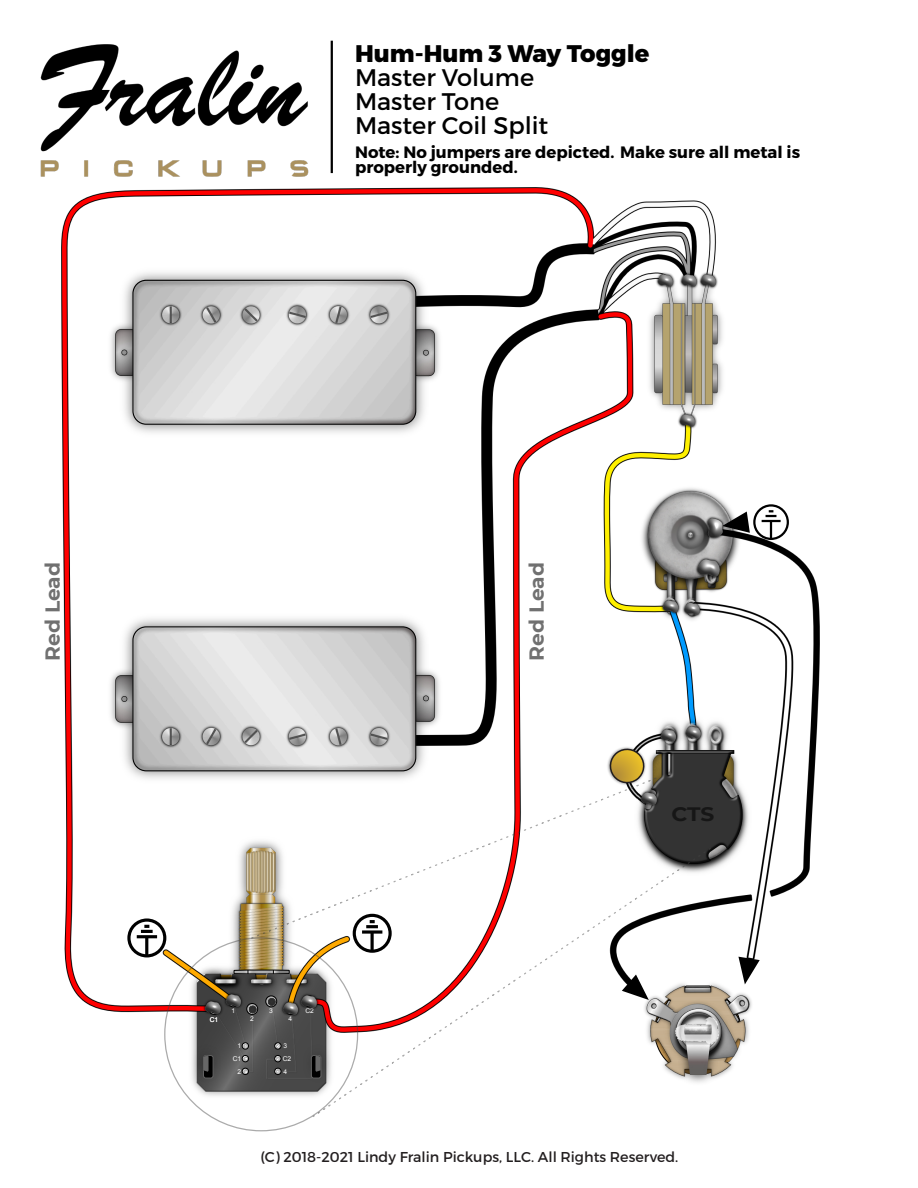
<style>
.page{position:relative;width:918px;height:1188px;background:#fff}
.page>*{position:absolute;margin:0;border:0;box-sizing:border-box;transform-origin:0 0}
.t1{font:24px/24px "Trueno Rg";color:#000}
.t2{font:24px "Trueno Ex Bd";color:#000}
.t3{font:700 20.25px "Montserrat";color:rgb(0 0 0/.56)}
.t4{font:700 19.5px "Montserrat";color:rgb(0 0 0/.56);scale:1.12 1}
.t5{font:16.5px/15px "Trueno Bd";color:#000}
.t6{font:14.25px "Trueno Rg";color:#231f20}
.t7{font:6.6px/12.9px "Arial";color:#fff}
</style>
<div class="page">
<img style="left:716px;top:1075px;width:5px;height:3px">
<img style="left:712px;top:1075px;width:4px;height:4px">
<img style="left:40px;top:44px;width:269px;height:133px">
<hr style="left:331px;top:41px;width:2px;height:132px;background:#000">
<img style="left:189px;top:1033px;width:122px;height:66px">
<div style="left:242px;top:1043px;width:7px;height:6px;border:1px solid #000;border-radius:50%"></div>
<img style="left:216px;top:1033px;width:29px;height:12px">
<img style="left:248px;top:1033px;width:63px;height:12px">
<img style="left:191px;top:1045px;width:120px;height:38px">
<img style="left:62px;top:188px;width:758px;height:845px">
<img style="left:634px;top:715px;width:118px;height:160px">
<img style="left:644px;top:750px;width:98px;height:113px">
<img style="left:646px;top:273px;width:79px;height:154px">
<svg style="left:712px;top:957px;width:48px;height:118px"></svg>
<img style="left:659px;top:724px;width:45px;height:21px">
<img style="left:203px;top:999px;width:20px;height:18px">
<img style="left:280px;top:1000px;width:21px;height:18px">
<img style="left:223px;top:992px;width:21px;height:18px">
<img style="left:299px;top:993px;width:12px;height:18px">
<img style="left:661px;top:597px;width:41px;height:20px">
<img style="left:677px;top:412px;width:21px;height:18px">
<img style="left:656px;top:271px;width:63px;height:18px">
<img style="left:694px;top:557px;width:28px;height:23px">
<img style="left:705px;top:515px;width:20px;height:26px">
<img style="left:108px;top:321px;width:12px;height:63px">
<img style="left:120px;top:267px;width:322px;height:170px">
<img style="left:132px;top:279px;width:285px;height:147px">
<img style="left:108px;top:667px;width:12px;height:63px">
<img style="left:120px;top:614px;width:322px;height:170px">
<img style="left:132px;top:626px;width:285px;height:146px">
<svg style="left:250px;top:776px;width:410px;height:164px"></svg>
<svg style="left:311px;top:847px;width:401px;height:271px"></svg>
<div style="left:127px;top:918px;width:39px;height:39px;border:3px solid #000;border-radius:50%"></div>
<hr style="left:145px;top:937px;width:3px;height:19px;background:#000">
<hr style="left:137px;top:935px;width:20px;height:3px;background:#000">
<svg style="left:141px;top:925px;width:12px;height:8px"></svg>
<div style="left:353px;top:914px;width:39px;height:39px;border:3px solid #000;border-radius:50%"></div>
<hr style="left:371px;top:932px;width:3px;height:19px;background:#000">
<svg style="left:362px;top:930px;width:20px;height:4px"></svg>
<svg style="left:366px;top:920px;width:12px;height:8px"></svg>
<h1 class="t2" style="left:355px;top:39px;width:296px">Hum-Hum 3 Way Toggle</h1>
<h1 class="t1" style="left:355px;top:65px;width:195px">Master Volume<br>Master Tone<br>Master Coil Split</h1>
<p class="t5" style="left:355px;top:145px;width:447px">Note: No jumpers are depicted. Make sure all metal is properly grounded.</p>
<p class="t3" style="left:40px;top:661px;width:100px;rotate:-90deg">Red Lead</p>
<p class="t3" style="left:524px;top:661px;width:100px;rotate:-90deg">Red Lead</p>
<p class="t7" style="left:210px;top:1014px;width:10px">C1</p>
<p class="t7" style="left:231px;top:1005px;width:5px">1</p>
<p class="t7" style="left:238px;top:1040px;width:5px">1</p>
<p class="t7" style="left:233px;top:1053px;width:10px">C1</p>
<p class="t7" style="left:237px;top:1066px;width:5px">2</p>
<p class="t7" style="left:250px;top:1013px;width:5px">2</p>
<p class="t7" style="left:269px;top:1005px;width:5px">3</p>
<p class="t7" style="left:288px;top:1013px;width:5px">4</p>
<p class="t7" style="left:283px;top:1040px;width:5px">3</p>
<p class="t7" style="left:283px;top:1053px;width:10px">C2<br>4</p>
<p class="t7" style="left:305px;top:1005px;width:10px">C2</p>
<p class="t4" style="left:671px;top:802px;width:40px">CTS</p>
<p class="t6" style="left:260px;top:1148px;width:419px">(C) 2018-2021 Lindy Fralin Pickups, LLC. All Rights Reserved.</p>
</div>
